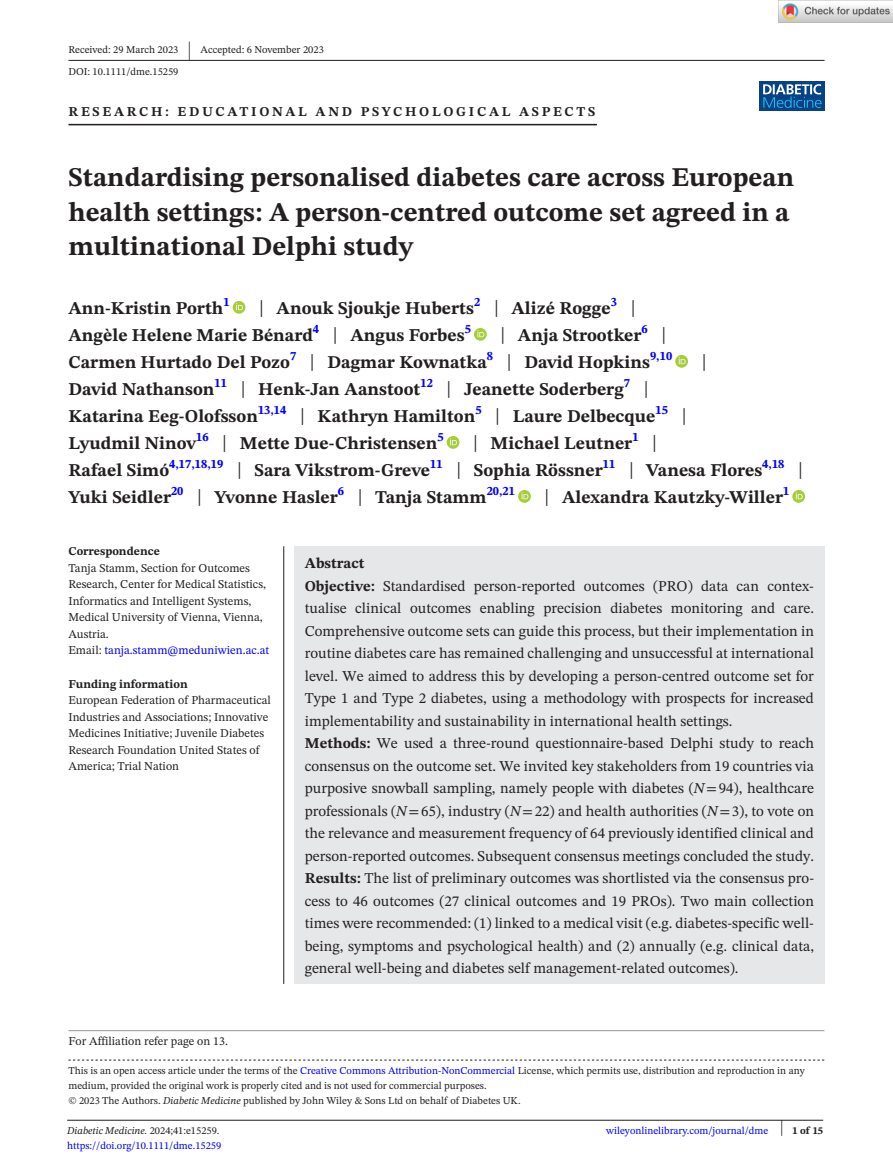
<style>
.page{position:relative;width:893px;height:1174px;background:#fff}
.page>*{position:absolute;margin:0;border:0;box-sizing:border-box;transform-origin:0 0}
.t1{font:700 27px/34.5px "STIX Two Text";color:#231f20}
.t2{font:25.65px "STIX Two Text";color:#231f20;scale:.49 1}
.t3{font:23.4px "STIX Two Text";color:#231f20;scale:.77 1}
.t4{font:700 18px/27px "STIX Two Text";color:#231f20}
.t5{font:15px/22.5px "STIX Two Text";color:#231f20}
.t6{font:700 13.5px "STIX Two Text";letter-spacing:.2em;color:#231f20}
.t7{font:700 12.6px "STIX Two Text";color:#00f}
.t8{font:12px/16.5px "STIX Two Text";color:#231f20}
.t9{font:700 12px "STIX Two Text";color:#231f20}
.t10{font:10.5px/15px "STIX Two Text";color:#231f20}
.t11{font:10.5px "STIX Two Text";color:#00f}
.t12{font:italic 10.5px "STIX Two Text";color:#231f20}
.t13{font:700 10.5px "STIX Two Text";color:#231f20}
.s1{font-weight:400;font-size:23.4px}
.s2{font-weight:400;font-size:23.4px;color:#231f20}
.s3{color:#00f}
.s4{font-weight:700}
.s5{font-style:italic}
.s6{font-family:"STIX"}
.s7{font-style:normal}
.s8{font-weight:400;font-size:22.2px}
</style>
<div class="page">
<hr style="left:67px;top:1119px;width:756px;height:1px;background:#231f20">
<div style="left:759px;top:81px;width:65px;height:30px;background:#054286"></div>
<svg style="left:763px;top:84px;width:59px;height:24px"></svg>
<hr style="left:68px;top:60px;width:756px;height:1px;background:#231f20">
<hr style="left:68px;top:124px;width:529px;height:1px;background:#231f20">
<svg style="left:233px;top:301px;width:12px;height:13px"></svg>
<svg style="left:236px;top:303px;width:7px;height:7px"></svg>
<svg style="left:474px;top:328px;width:13px;height:13px"></svg>
<svg style="left:477px;top:330px;width:7px;height:7px"></svg>
<svg style="left:675px;top:355px;width:13px;height:13px"></svg>
<svg style="left:679px;top:357px;width:7px;height:7px"></svg>
<svg style="left:447px;top:436px;width:12px;height:13px"></svg>
<svg style="left:450px;top:438px;width:7px;height:7px"></svg>
<svg style="left:518px;top:490px;width:13px;height:13px"></svg>
<svg style="left:521px;top:492px;width:7px;height:7px"></svg>
<svg style="left:792px;top:490px;width:13px;height:13px"></svg>
<svg style="left:796px;top:492px;width:7px;height:7px"></svg>
<svg style="left:68px;top:1059px;width:756px;height:1px"></svg>
<hr style="left:68px;top:1030px;width:756px;height:1px;background:#939598">
<div style="left:294px;top:546px;width:530px;height:438px;background:#e6e7e9"></div>
<hr style="left:283px;top:546px;width:1px;height:438px;background:#231f20">
<img style="left:779px;top:0;width:114px;height:23px">
<p class="t10" style="left:68px;top:42px;width:111px">Received: 29 March 2023</p>
<h2 class="t2" style="left:188px;top:32px;width:8px">|</h2>
<p class="t10" style="left:201px;top:42px;width:125px">Accepted: 6 November 2023</p>
<p class="t10" style="left:68px;top:64px;width:112px">DOI: 10.1111/dme.15259</p>
<p class="t6" style="left:68px;top:101px;width:528px">RESEARCH: EDUCATIONAL AND PSYCHOLOGICAL ASPECTS</p>
<h1 class="t1" style="left:68px;top:161px;width:727px">Standardising personalised diabetes care across European health settings: A person-centred outcome set agreed in a multinational Delphi study</h1>
<p class="t4" style="left:68px;top:295px;width:163px">Ann-Kristin Porth<sup>1</sup></p>
<p class="t4" style="left:68px;top:295px;width:568px;text-indent:191px"><span class="s1">|</span> Anouk Sjoukje Huberts<sup>2</sup> <span class="s1">|</span> Alizé Rogge<sup>3</sup> <span class="s1">|<br></span>Angèle Helene Marie Bénard<sup>4</sup> <span class="s1">|</span> Angus Forbes<sup>5</sup></p>
<p class="t4" style="left:68px;top:322px;width:605px;text-indent:432px"><span class="s1">|</span> Anja Strootker<sup>6</sup> <span class="s1">|<br></span>Carmen Hurtado Del Pozo<sup>7</sup> <span class="s1">|</span> Dagmar Kownatka<sup>8</sup> <span class="s1">|</span> David Hopkins<sup>9,10</sup></p>
<h3 class="t3" style="left:702px;top:345px;width:8px">|</h3>
<p class="t4" style="left:68px;top:376px;width:589px">David Nathanson<sup>11</sup> <span class="s1">|</span> Henk-Jan Aanstoot<sup>12</sup> <span class="s1">|</span> Jeanette Soderberg<sup>7</sup> <span class="s1">|<br></span>Katarina Eeg-Olofsson<sup>13,14</sup> <span class="s1">|</span> Kathryn Hamilton<sup>5</sup> <span class="s1">|</span> Laure Delbecque</p>
<p class="t7" style="left:656px;top:400px;width:32px">15 <span class="s2">|</span></p>
<p class="t4" style="left:68px;top:430px;width:370px">Lyudmil Ninov<sup>16</sup> <span class="s1">|</span> Mette Due-Christensen</p>
<p class="t7" style="left:437px;top:427px;width:8px">5</p>
<p class="t4" style="left:473px;top:430px;width:161px"><span class="s1">|</span> Michael Leutner</p>
<p class="t7" style="left:632px;top:427px;width:26px">1 <span class="s2">|</span></p>
<p class="t4" style="left:68px;top:457px;width:695px">Rafael Simó<sup>4,17,18,19</sup> <span class="s1">|</span> Sara Vikstrom-Greve<sup>11</sup> <span class="s1">|</span> Sophia Rössner<sup>11</sup> <span class="s1">|</span> Vanesa Flores</p>
<p class="t7" style="left:762px;top:454px;width:42px">4,18 <span class="s2">|</span></p>
<p class="t4" style="left:68px;top:484px;width:420px">Yuki Seidler<sup>20</sup> <span class="s1">|</span> Yvonne Hasler<sup>6</sup> <span class="s1">|</span> Tanja Stamm</p>
<p class="t7" style="left:487px;top:481px;width:30px">20,21</p>
<p class="t4" style="left:545px;top:484px;width:240px"><span class="s1">|</span> Alexandra Kautzky-Willer</p>
<p class="t7" style="left:783px;top:481px;width:8px">1</p>
<p class="t9" style="left:68px;top:543px;width:93px">Correspondence</p>
<p class="t8" style="left:68px;top:559px;width:202px">Tanja Stamm, Section for Outcomes Research, Center for Medical Statistics, Informatics and Intelligent Systems, Medical University of Vienna, Vienna, Austria.<br>Email: <span class="s3">tanja.stamm@meduniwien.ac.at</span></p>
<p class="t9" style="left:68px;top:675px;width:121px">Funding information</p>
<p class="t8" style="left:68px;top:691px;width:204px">European Federation of Pharmaceutical Industries and Associations; Innovative Medicines Initiative; Juvenile Diabetes Research Foundation United States of America; Trial Nation</p>
<p class="t8" style="left:68px;top:1032px;width:161px">For Affiliation refer page on 13.</p>
<p class="t5" style="left:305px;top:552px;width:511px"><span class="s4">Abstract<br>Objective:</span> Standardised person-reported outcomes (PRO) data can contex&shy;tualise clinical outcomes enabling precision diabetes monitoring and care.<br>Comprehensive outcome sets can guide this process, but their implementation in routine diabetes care has remained challenging and unsuccessful at international level. We aimed to address this by developing a person-centred outcome set for Type 1 and Type 2 diabetes, using a methodology with prospects for increased implementability and sustainability in international health settings.<br><span class="s4">Methods:</span> We used a three-round questionnaire-based Delphi study to reach consensus on the outcome set. We invited key stakeholders from 19 countries via purposive snowball sampling, namely people with diabetes (<span class="s5">N</span><span class="s6">=</span>94), healthcare professionals (<span class="s5">N</span><span class="s6">=</span>65), industry (<span class="s5">N</span><span class="s6">=</span>22) and health authorities (<span class="s5">N</span><span class="s6">=</span>3), to vote on the relevance and measurement frequency of 64 previously identified clinical and person-reported outcomes. Subsequent consensus meetings concluded the study.<br><span class="s4">Results:</span> The list of preliminary outcomes was shortlisted via the consensus pro&shy;cess to 46 outcomes (27 clinical outcomes and 19 PROs). Two main collection times were recommended: (1) linked to a medical visit (e.g. diabetes-specific well&shy;being, symptoms and psychological health) and (2) annually (e.g. clinical data, general well-being and diabetes self management-related outcomes).</p>
<p class="t10" style="left:68px;top:1063px;width:738px">This is an open access article under the terms of the <span class="s3">Creative Commons Attribution-NonCommercial</span> License, which permits use, distribution and reproduction in any medium, provided the original work is properly cited and is not used for commercial purposes.<br>© 2023 The Authors. <span class="s5">Diabetic Medicine</span> published by John Wiley &amp; Sons Ltd on behalf of Diabetes UK.</p>
<p class="t12" style="left:67px;top:1123px;width:154px">Diabetic Medicine. <span class="s7">2024;41:e15259.</span></p>
<p class="t13" style="left:780px;top:1123px;width:45px"><span class="s8">|</span> 1 of 15</p>
<p class="t11" style="left:67px;top:1138px;width:156px">https://doi.org/10.1111/dme.15259</p>
<p class="t11" style="left:606px;top:1123px;width:164px">wileyonlinelibrary.com/journal/dme</p>
</div>
